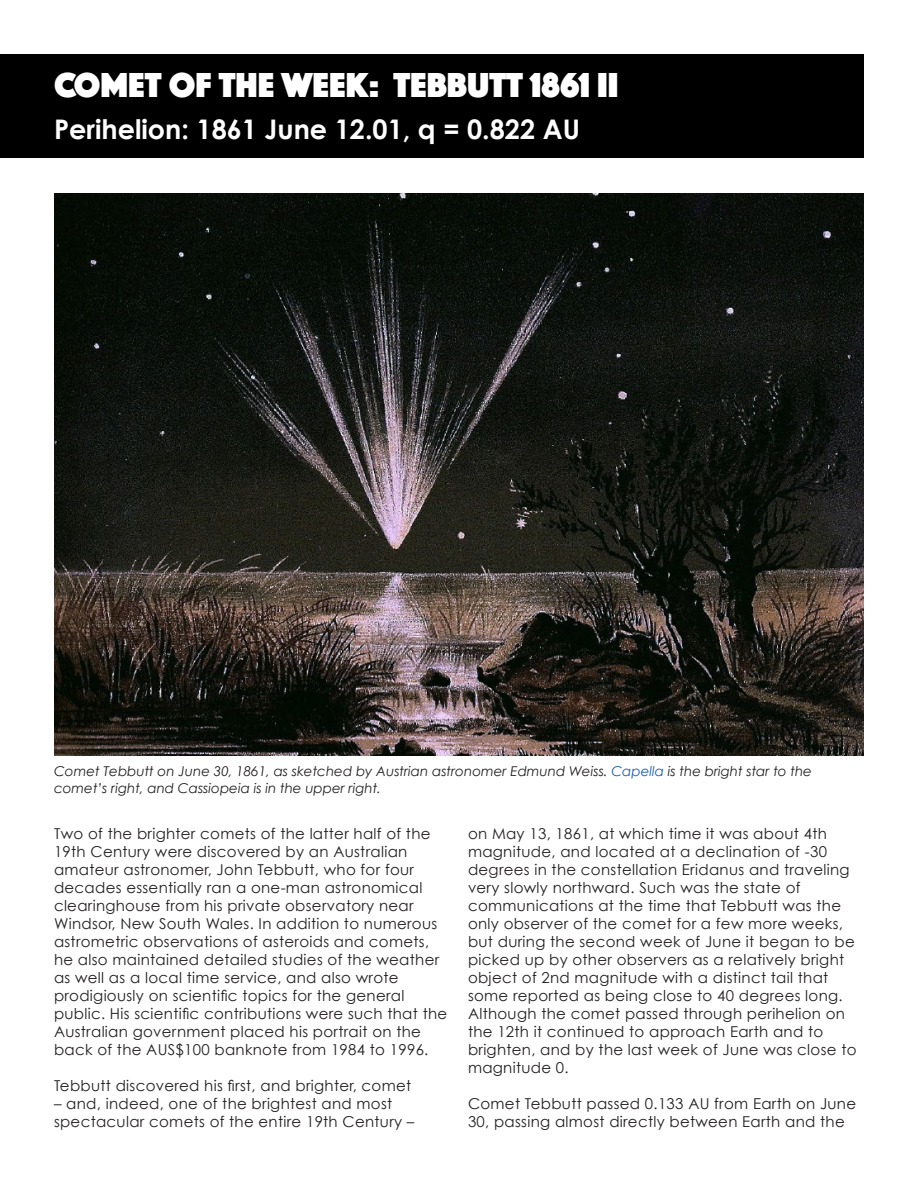
<style>
.page{position:relative;width:918px;height:1188px;background:#fff}
.page>*{position:absolute;margin:0;border:0;box-sizing:border-box;transform-origin:0 0}
.t1{font:36px "Phosphate Solid";color:#fff}
.t2{font:700 27px "Century Gothic";color:#fff}
.Body_Type{font:15px/18px "Century Gothic";letter-spacing:.02em;color:#231f20}
.Cutlines{font:italic 13.5px/16.2px "Century Gothic";color:#231f20}
.s1{color:#195aaf}
</style>
<div class="page">
<div style="left:0;top:54px;width:864px;height:104px;background:#000"></div>
<img style="left:54px;top:194px;width:810px;height:562px">
<p class="t1" style="left:54px;top:59px;width:566px">COMET OF THE WEEK: Tebbutt 1861 II</p>
<p class="t2" style="left:54px;top:112px;width:527px">Perihelion: 1861 June 12.01, q = 0.822 AU</p>
<p class="Cutlines" style="left:54px;top:763px;width:760px">Comet Tebbutt on June 30, 1861, as sketched by Austrian astronomer Edmund Weiss. <span class="s1">Capella</span> is the bright star to the comet’s right, and Cassiopeia is in the upper right.</p>
<p class="Body_Type" style="left:54px;top:825px;width:395px">Two of the brighter comets of the latter half of the 19th Century were discovered by an Australian amateur astronomer, John Tebbutt, who for four decades essentially ran a one-man astronomical clearinghouse from his private observatory near Windsor, New South Wales. In addition to numerous astrometric observations of asteroids and comets, he also maintained detailed studies of the weather as well as a local time service, and also wrote prodigiously on scientific topics for the general public. His scientific contributions were such that the Australian government placed his portrait on the back of the AUS$100 banknote from 1984 to 1996.</p>
<p class="Body_Type" style="left:54px;top:1077px;width:359px">Tebbutt discovered his first, and brighter, comet</p>
<p class="Body_Type" style="left:54px;top:1095px;width:362px">– and, indeed, one of the brightest and most spectacular comets of the entire 19th Century –</p>
<p class="Body_Type" style="left:468px;top:825px;width:390px">on May 13, 1861, at which time it was about 4th magnitude, and located at a declination of -30 degrees in the constellation Eridanus and traveling very slowly northward. Such was the state of communications at the time that Tebbutt was the only observer of the comet for a few more weeks, but during the second week of June it began to be picked up by other observers as a relatively bright object of 2nd magnitude with a distinct tail that some reported as being close to 40 degrees long.<br>Although the comet passed through perihelion on the 12th it continued to approach Earth and to brighten, and by the last week of June was close to magnitude 0.</p>
<p class="Body_Type" style="left:468px;top:1095px;width:390px">Comet Tebbutt passed 0.133 AU from Earth on June<br>30, passing almost directly between Earth and the</p>
</div>
